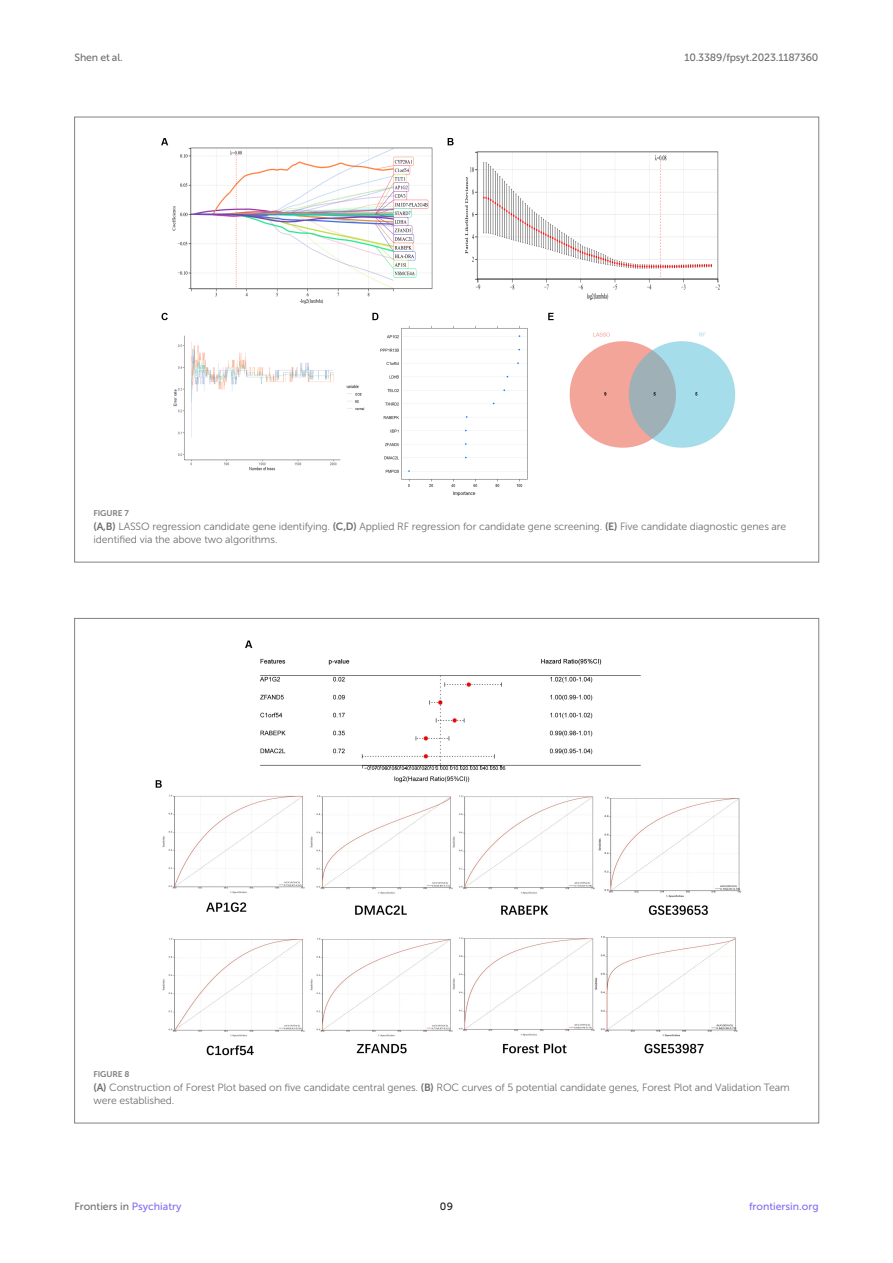
<style>
.page{position:relative;width:893px;height:1263px;background:#fff}
.page>*{position:absolute;margin:0;border:0;box-sizing:border-box;transform-origin:0 0}
.FIG_LEG{font:10.5px/13.5px "Museo Sans 300";letter-spacing:-.01em;color:#706f70}
.t1{font:10.5px "Museo Sans 500";letter-spacing:-.015em;color:#706f70}
.t2{font:10.5px "Museo Sans 500";color:#856df0}
.t3{font:10.5px "Museo Sans 500";color:#1b1c1b}
.FIG_HD{font:8.25px "Museo Sans 700";letter-spacing:-.01em;color:#7e7f7f}
.s1{font-family:"Museo Sans 700"}
.s2{color:#856df0}
</style>
<div class="page">
<img style="left:161px;top:138px;width:575px;height:358px">
<img style="left:155px;top:640px;width:587px;height:416px">
<p class="t1" style="left:74px;top:51px;width:50px">Shen et al.</p>
<p class="t1" style="left:684px;top:51px;width:136px">10.3389/fpsyt.2023.1187360</p>
<p class="FIG_HD" style="left:94px;top:509px;width:37px">FIGURE 7</p>
<p class="FIG_LEG" style="left:94px;top:519px;width:694px"><span class="s1">(A,B)</span> LASSO regression candidate gene identifying. <span class="s1">(C,D)</span> Applied RF regression for candidate gene screening. <span class="s1">(E)</span> Five candidate diagnostic genes are identified via the above two algorithms.</p>
<p class="FIG_HD" style="left:94px;top:1070px;width:37px">FIGURE 8</p>
<p class="FIG_LEG" style="left:94px;top:1080px;width:698px"><span class="s1">(A)</span> Construction of Forest Plot based on five candidate central genes. <span class="s1">(B)</span> ROC curves of 5 potential candidate genes, Forest Plot and Validation Team were established.</p>
<p class="t1" style="left:74px;top:1200px;width:109px">Frontiers in <span class="s2">Psychiatry</span></p>
<p class="t3" style="left:440px;top:1200px;width:15px">09</p>
<p class="t2" style="left:749px;top:1200px;width:71px">frontiersin.org</p>
</div>
